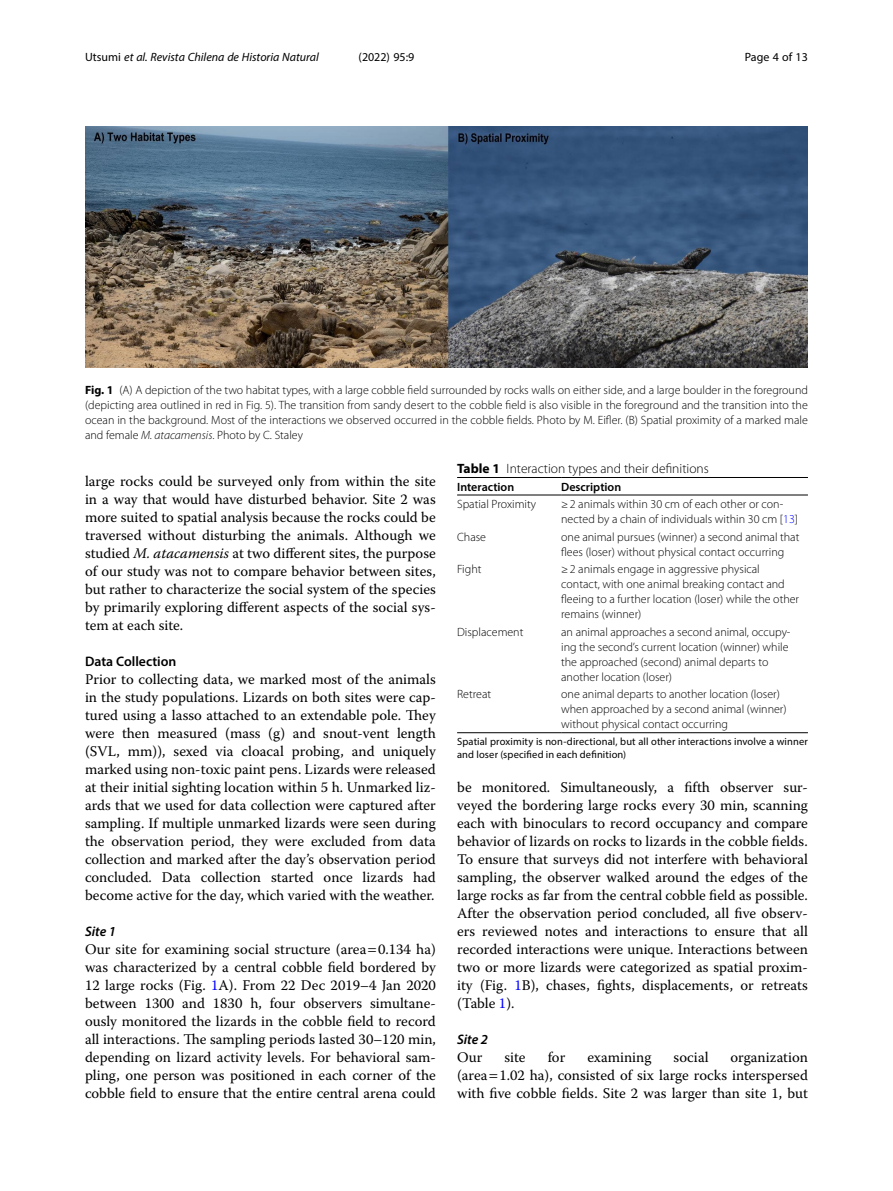
<style>
.page{position:relative;width:893px;height:1191px;background:#fff}
.page>*{position:absolute;margin:0;border:0;box-sizing:border-box;transform-origin:0 0}
.Body_Text{font:14.7px/18px "Warnock Pro";color:#000;text-align:justify}
.Head_2{font:600 13.8px "Myriad Pro";color:#000}
.Head_3{font:italic 600 13.8px "Myriad Pro";color:#000}
.Table_Caption{font:300 13.5px "Myriad Pro";color:#000}
.Table_Body{font:300 12px/15px "Myriad Pro";color:#000}
.Figure_Caption{font:300 12px/15px "Myriad Pro";color:#000;text-align:justify}
.t1{font:italic 12px "Myriad Pro";color:#000}
.Table_Head{font:600 12px "Myriad Pro";color:#000}
.t2{font:12px "Myriad Pro";color:#000}
.Table_Footnote{font:10.5px/12.8px "Myriad Pro";letter-spacing:.01em;color:#000}
.s1{font-style:normal}
.s2{font-weight:700}
.s3{font-style:italic}
.s4{color:#00f}
</style>
<div class="page">
<hr style="left:457px;top:495px;width:104px;height:1px;background:#000">
<hr style="left:561px;top:477px;width:247px;height:1px;background:#000">
<hr style="left:561px;top:495px;width:247px;height:1px;background:#000">
<hr style="left:561px;top:732px;width:247px;height:1px;background:#000">
<hr style="left:457px;top:732px;width:104px;height:1px;background:#000">
<hr style="left:457px;top:477px;width:104px;height:1px;background:#000">
<img style="left:85px;top:126px;width:723px;height:241px">
<p class="t1" style="left:85px;top:50px;width:235px"><span class="s1">Utsumi</span> et al. Revista Chilena de Historia Natural</p>
<p class="t2" style="left:359px;top:50px;width:57px">(2022) 95:9</p>
<p class="t2" style="left:745px;top:50px;width:65px">Page 4 of 13</p>
<p class="Figure_Caption" style="left:85px;top:383px;width:724px"><span class="s2">Fig. 1</span> (A) A depiction of the two habitat types, with a large cobble field surrounded by rocks walls on either side, and a large boulder in the foreground (depicting area outlined in red in Fig. 5). The transition from sandy desert to the cobble field is also visible in the foreground and the transition into the ocean in the background. Most of the interactions we observed occurred in the cobble fields. Photo by M. Eifler. (B) Spatial proximity of a marked male and female <span class="s3">M. atacamensis</span>. Photo by C. Staley</p>
<p class="Body_Text" style="left:85px;top:472px;width:352px">large rocks could be surveyed only from within the site in a way that would have disturbed behavior. Site 2 was more suited to spatial analysis because the rocks could be traversed without disturbing the animals. Although we studied <span class="s3">M. atacamensis</span> at two different sites, the purpose of our study was not to compare behavior between sites, but rather to characterize the social system of the species by primarily exploring different aspects of the social sys&shy;tem at each site.</p>
<p class="Head_2" style="left:85px;top:653px;width:93px">Data Collection</p>
<p class="Body_Text" style="left:85px;top:670px;width:352px">Prior to collecting data, we marked most of the animals in the study populations. Lizards on both sites were cap&shy;tured using a lasso attached to an extendable pole. They were then measured (mass (g) and snout-vent length (SVL, mm)), sexed via cloacal probing, and uniquely marked using non-toxic paint pens. Lizards were released at their initial sighting location within 5 h. Unmarked liz&shy;ards that we used for data collection were captured after sampling. If multiple unmarked lizards were seen during the observation period, they were excluded from data collection and marked after the day’s observation period concluded. Data collection started once lizards had become active for the day, which varied with the weather.</p>
<p class="Head_3" style="left:85px;top:923px;width:33px">Site 1</p>
<p class="Body_Text" style="left:85px;top:940px;width:352px">Our site for examining social structure (area 0.134 ha) was characterized by a central cobble field bordered by 12 large rocks (Fig. <span class="s4">1</span>A). From 22 Dec 2019–4 Jan 2020 between 1300 and 1830 h, four observers simultane&shy;ously monitored the lizards in the cobble field to record all interactions. The sampling periods lasted 30–120 min, depending on lizard activity levels. For behavioral sam&shy;pling, one person was positioned in each corner of the cobble field to ensure that the entire central arena could</p>
<p class="Table_Caption" style="left:457px;top:461px;width:253px"><span class="s2">Table 1</span> Interaction types and their definitions</p>
<p class="Table_Head" style="left:457px;top:479px;width:59px">Interaction</p>
<p class="Table_Head" style="left:561px;top:479px;width:62px">Description</p>
<p class="Table_Body" style="left:457px;top:497px;width:81px">Spatial Proximity</p>
<p class="Table_Body" style="left:561px;top:497px;width:238px">≥2 animals within 30 cm of each other or con&shy;nected by a chain of individuals within 30 cm [<span class="s4">13</span>]</p>
<p class="Table_Body" style="left:457px;top:529px;width:31px">Chase</p>
<p class="Table_Body" style="left:561px;top:529px;width:240px">one animal pursues (winner) a second animal that flees (loser) without physical contact occurring</p>
<p class="Table_Body" style="left:457px;top:562px;width:26px">Fight</p>
<p class="Table_Body" style="left:561px;top:562px;width:239px">≥2 animals engage in aggressive physical contact, with one animal breaking contact and fleeing to a further location (loser) while the other remains (winner)</p>
<p class="Table_Body" style="left:457px;top:624px;width:68px">Displacement</p>
<p class="Table_Body" style="left:561px;top:624px;width:231px">an animal approaches a second animal, occupy&shy;ing the second’s current location (winner) while the approached (second) animal departs to another location (loser)</p>
<p class="Table_Body" style="left:457px;top:687px;width:36px">Retreat</p>
<p class="Table_Body" style="left:561px;top:687px;width:227px">one animal departs to another location (loser) when approached by a second animal (winner) without physical contact occurring</p>
<p class="Table_Footnote" style="left:457px;top:735px;width:352px">Spatial proximity is non-directional, but all other interactions involve a winner and loser (specified in each definition)</p>
<p class="Body_Text" style="left:457px;top:778px;width:352px">be monitored. Simultaneously, a fifth observer sur&shy;veyed the bordering large rocks every 30 min, scanning each with binoculars to record occupancy and compare behavior of lizards on rocks to lizards in the cobble fields.<br>To ensure that surveys did not interfere with behavioral sampling, the observer walked around the edges of the large rocks as far from the central cobble field as possible.<br>After the observation period concluded, all five observ&shy;ers reviewed notes and interactions to ensure that all recorded interactions were unique. Interactions between two or more lizards were categorized as spatial proxim&shy;ity (Fig. <span class="s4">1</span>B), chases, fights, displacements, or retreats (Table <span class="s4">1</span>).</p>
<p class="Head_3" style="left:457px;top:1031px;width:33px">Site 2</p>
<p class="Body_Text" style="left:457px;top:1048px;width:27px">Our</p>
<p class="Body_Text" style="left:504px;top:1048px;width:23px">site</p>
<p class="Body_Text" style="left:548px;top:1048px;width:19px">for</p>
<p class="Body_Text" style="left:587px;top:1048px;width:66px">examining</p>
<p class="Body_Text" style="left:673px;top:1048px;width:36px">social</p>
<p class="Body_Text" style="left:457px;top:1048px;width:352px;text-indent:273px">organization (area 1.02 ha), consisted of six large rocks interspersed with five cobble fields. Site 2 was larger than site 1, but</p>
</div>
